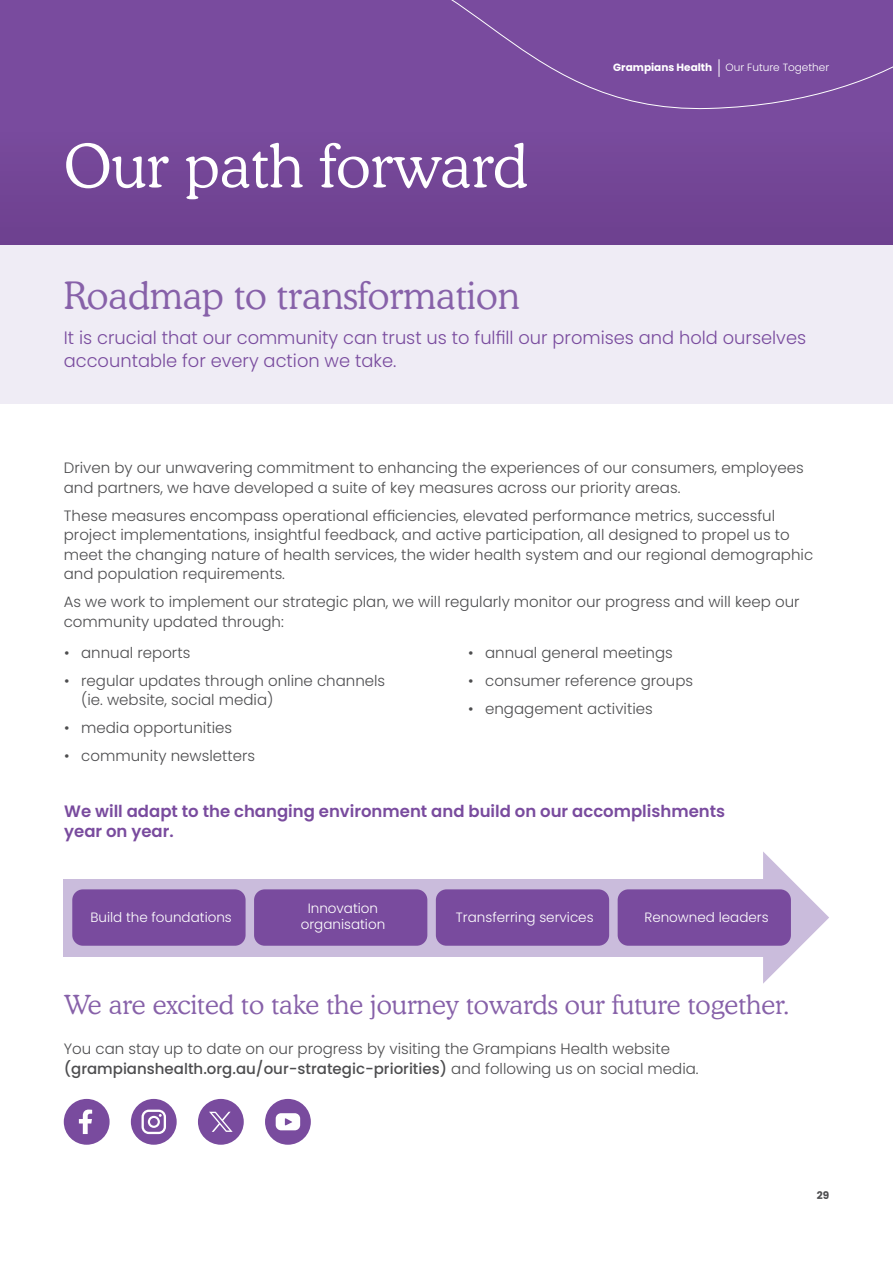
<style>
.page{position:relative;width:893px;height:1263px;background:#fff}
.page>*{position:absolute;margin:0;border:0;box-sizing:border-box;transform-origin:0 0}
.t1{font:60px "Cooper Lt BT";color:#fff}
.t2{font:37.5px "Cooper Lt BT";color:#8761a9}
.t3{font:26.25px "Cooper Lt BT";color:#8761a9}
.t4{font:300 18px/22.5px "Poppins";color:#794b9e}
.t5{font:600 16.5px/19.8px "Poppins";color:#794b9e}
.t6{font:300 15px/19.5px "Poppins";color:#4d4d4f}
.t7{font:300 13.5px/16.5px "Poppins";color:#fff;text-align:center}
.t8{font:300 10.5px "Poppins";color:#fff}
.t9{font:700 10.5px "Poppins";color:#fff}
.t10{font:700 10.5px "Poppins";color:#4d4d4f}
.s1{font-weight:500}
</style>
<div class="page">
<svg style="left:763px;top:851px;width:66px;height:133px"></svg>
<div style="left:64px;top:879px;width:714px;height:77px;background:#cabcdc"></div>
<div style="left:0;top:244px;width:893px;height:160px;background:#efecf5"></div>
<div style="left:0;top:0;width:893px;height:244px;background:#77499a"></div>
<svg style="left:451px;top:0;width:442px;height:110px"></svg>
<div style="left:64px;top:1099px;width:46px;height:46px;background:#794b9e;border-radius:50%"></div>
<div style="left:131px;top:1099px;width:46px;height:46px;background:#794b9e;border-radius:50%"></div>
<div style="left:198px;top:1099px;width:46px;height:46px;background:#794b9e;border-radius:50%"></div>
<div style="left:265px;top:1099px;width:46px;height:46px;background:#794b9e;border-radius:50%"></div>
<svg style="left:79px;top:1109px;width:13px;height:25px"></svg>
<svg style="left:276px;top:1113px;width:24px;height:17px"></svg>
<svg style="left:142px;top:1109px;width:24px;height:25px"></svg>
<svg style="left:209px;top:1112px;width:24px;height:20px"></svg>
<div style="left:72px;top:889px;width:174px;height:57px;background:#794b9e;border-radius:11px"></div>
<div style="left:254px;top:889px;width:173px;height:57px;background:#794b9e;border-radius:11px"></div>
<div style="left:436px;top:889px;width:173px;height:57px;background:#794b9e;border-radius:11px"></div>
<div style="left:618px;top:889px;width:173px;height:57px;background:#794b9e;border-radius:11px"></div>
<h1 class="t1" style="left:64px;top:126px;width:466px">Our path forward</h1>
<h2 class="t2" style="left:64px;top:271px;width:457px">Roadmap to transformation</h2>
<p class="t9" style="left:613px;top:62px;width:100px">Grampians Health</p>
<p class="t8" style="left:726px;top:62px;width:105px">Our Future Together</p>
<p class="t4" style="left:64px;top:327px;width:744px">It is crucial that our community can trust us to fulfill our promises and hold ourselves accountable for every action we take.</p>
<p class="t6" style="left:64px;top:458px;width:741px">Driven by our unwavering commitment to enhancing the experiences of our consumers, employees and partners, we have developed a suite of key measures across our priority areas.</p>
<p class="t6" style="left:64px;top:506px;width:751px">These measures encompass operational efficiencies, elevated performance metrics, successful project implementations, insightful feedback, and active participation, all designed to propel us to meet the changing nature of health services, the wider health system and our regional demographic and population requirements.</p>
<p class="t6" style="left:64px;top:592px;width:737px">As we work to implement our strategic plan, we will regularly monitor our progress and will keep our community updated through:</p>
<p class="t6" style="left:64px;top:643px;width:128px">• annual reports</p>
<p class="t6" style="left:81px;top:671px;width:306px;text-indent:-17px">• regular updates through online channels (ie. website, social media)</p>
<p class="t6" style="left:64px;top:718px;width:169px">• media opportunities</p>
<p class="t6" style="left:64px;top:746px;width:193px">• community newsletters</p>
<p class="t6" style="left:468px;top:643px;width:206px">• annual general meetings</p>
<p class="t6" style="left:468px;top:671px;width:226px">• consumer reference groups</p>
<p class="t6" style="left:468px;top:699px;width:186px">• engagement activities</p>
<p class="t5" style="left:64px;top:801px;width:662px">We will adapt to the changing environment and build on our accomplishments year on year.</p>
<p class="t7" style="left:90px;top:909px;width:143px">Build the foundations</p>
<p class="t7" style="left:301px;top:900px;width:86px">Innovation organisation</p>
<p class="t7" style="left:456px;top:909px;width:139px">Transferring services</p>
<p class="t7" style="left:644px;top:909px;width:126px">Renowned leaders</p>
<h3 class="t3" style="left:64px;top:987px;width:728px">We are excited to take the journey towards our future together.</h3>
<p class="t6" style="left:64px;top:1039px;width:636px">You can stay up to date on our progress by visiting the Grampians Health website <span class="s1">(grampianshealth.org.au/our-strategic-priorities)</span> and following us on social media.</p>
<p class="t10" style="left:817px;top:1189px;width:14px">29</p>
</div>
